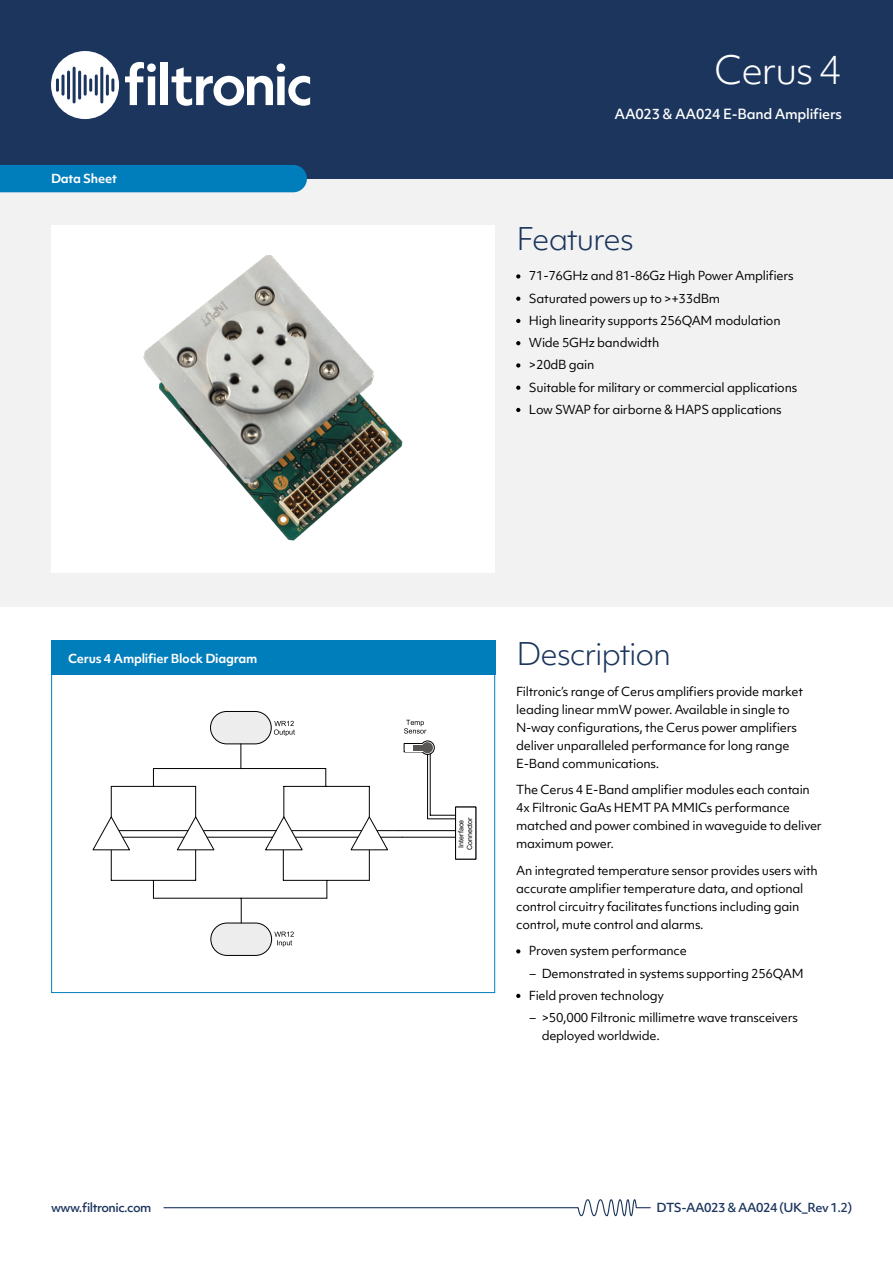
<style>
.page{position:relative;width:893px;height:1263px;background:#fff}
.page>*{position:absolute;margin:0;border:0;box-sizing:border-box;transform-origin:0 0}
.t1{font:300 37.5px "Objektiv Mk 1";letter-spacing:-.04em;color:#fff}
.t2{font:300 30px "Objektiv Mk 1";letter-spacing:-.04em;color:#1b355d}
.t3{font:500 13.5px "Objektiv Mk 1";letter-spacing:-.02em;color:#fff}
.t4{font:12px/18px "Objektiv Mk 1";letter-spacing:-.02em;color:#000}
.t5{font:500 12px "Objektiv Mk 1";letter-spacing:-.04em;color:#1b355d}
.t6{font:700 12px "Objektiv Mk 1";letter-spacing:-.02em;color:#fff}
.t7{font:7.2px/8.6px "Arial";color:#000;text-align:center}
</style>
<div class="page">
<svg style="left:163px;top:1199px;width:488px;height:18px"></svg>
<div style="left:0;top:179px;width:893px;height:428px;background:#f2f2f2"></div>
<div style="left:0;top:0;width:893px;height:179px;background:#1b355d"></div>
<div style="left:0;top:165px;width:307px;height:27px;background:#007dbb"></div>
<svg style="left:51px;top:51px;width:68px;height:68px"></svg>
<svg style="left:125px;top:62px;width:31px;height:43px"></svg>
<div style="left:160px;top:63px;width:8px;height:42px;background:#fff"></div>
<svg style="left:172px;top:63px;width:138px;height:43px"></svg>
<div style="left:51px;top:225px;width:444px;height:348px;background:#fff"></div>
<img style="left:143px;top:255px;width:260px;height:286px">
<svg style="left:516px;top:274px;width:4px;height:5px"></svg>
<svg style="left:516px;top:297px;width:4px;height:4px"></svg>
<svg style="left:516px;top:319px;width:4px;height:4px"></svg>
<svg style="left:516px;top:341px;width:4px;height:4px"></svg>
<svg style="left:516px;top:363px;width:4px;height:5px"></svg>
<svg style="left:516px;top:386px;width:4px;height:4px"></svg>
<svg style="left:516px;top:408px;width:4px;height:4px"></svg>
<div style="left:51px;top:641px;width:444px;height:34px;background:#007dbb"></div>
<svg style="left:92px;top:711px;width:385px;height:245px"></svg>
<div style="left:210px;top:711px;width:61px;height:33px;background:#ededed;border-radius:16px"></div>
<div style="left:210px;top:711px;width:61px;height:33px;border:1px solid #000;border-radius:16px"></div>
<div style="left:211px;top:923px;width:61px;height:32px;background:#ededed;border-radius:16px"></div>
<div style="left:211px;top:923px;width:61px;height:32px;border:1px solid #000;border-radius:16px"></div>
<div style="left:455px;top:807px;width:21px;height:52px;background:#fff;border:1px solid #000"></div>
<hr style="left:153px;top:768px;width:173px;height:1px;background:#000">
<svg style="left:241px;top:744px;width:1px;height:24px"></svg>
<hr style="left:369px;top:846px;width:1px;height:34px;background:#000">
<hr style="left:153px;top:898px;width:174px;height:1px;background:#000">
<svg style="left:241px;top:899px;width:1px;height:24px"></svg>
<hr style="left:402px;top:837px;width:54px;height:1px;background:#000">
<hr style="left:399px;top:830px;width:57px;height:1px;background:#000">
<hr style="left:111px;top:837px;width:291px;height:1px;background:#000">
<hr style="left:111px;top:830px;width:288px;height:1px;background:#000">
<svg style="left:404px;top:743px;width:18px;height:9px"></svg>
<div style="left:421px;top:741px;width:13px;height:13px;border:1px solid #000;border-radius:50%"></div>
<div style="left:406px;top:744px;width:21px;height:7px;background:#fff"></div>
<div style="left:413px;top:745px;width:14px;height:5px;background:#585756"></div>
<div style="left:422px;top:742px;width:11px;height:11px;background:#585756;border-radius:50%"></div>
<svg style="left:427px;top:754px;width:29px;height:65px"></svg>
<svg style="left:274px;top:931px;width:20px;height:16px"></svg>
<svg style="left:274px;top:721px;width:21px;height:15px"></svg>
<svg style="left:404px;top:720px;width:22px;height:14px"></svg>
<hr style="left:369px;top:786px;width:1px;height:35px;background:#000">
<hr style="left:284px;top:786px;width:1px;height:35px;background:#000">
<hr style="left:283px;top:846px;width:1px;height:34px;background:#000">
<hr style="left:195px;top:846px;width:1px;height:34px;background:#000">
<hr style="left:195px;top:786px;width:1px;height:35px;background:#000">
<hr style="left:111px;top:786px;width:1px;height:35px;background:#000">
<hr style="left:111px;top:846px;width:1px;height:34px;background:#000">
<hr style="left:111px;top:880px;width:85px;height:1px;background:#000">
<hr style="left:283px;top:880px;width:86px;height:1px;background:#000">
<hr style="left:111px;top:786px;width:85px;height:1px;background:#000">
<hr style="left:284px;top:786px;width:85px;height:1px;background:#000">
<svg style="left:325px;top:769px;width:1px;height:17px"></svg>
<svg style="left:327px;top:881px;width:1px;height:17px"></svg>
<svg style="left:153px;top:768px;width:1px;height:18px"></svg>
<svg style="left:153px;top:881px;width:1px;height:17px"></svg>
<svg style="left:350px;top:816px;width:38px;height:34px"></svg>
<svg style="left:92px;top:816px;width:38px;height:34px"></svg>
<svg style="left:177px;top:816px;width:37px;height:34px"></svg>
<svg style="left:265px;top:816px;width:38px;height:34px"></svg>
<div style="left:51px;top:641px;width:444px;height:352px;border:1px solid #007dbb"></div>
<svg style="left:516px;top:949px;width:4px;height:4px"></svg>
<svg style="left:516px;top:994px;width:4px;height:4px"></svg>
<p class="t6" style="left:51px;top:170px;width:68px">Data Sheet</p>
<p class="t6" style="left:68px;top:650px;width:191px">Cerus 4 Amplifier Block Diagram</p>
<h1 class="t1" style="left:714px;top:44px;width:129px">Cerus 4</h1>
<p class="t3" style="left:615px;top:105px;width:229px">AA023 &amp; AA024 E-Band Amplifiers</p>
<h2 class="t2" style="left:516px;top:218px;width:119px">Features</h2>
<p class="t4" style="left:529px;top:265px;width:270px;line-height:22.2px">71-76GHz and 81-86Gz High Power Amplifiers Saturated powers up to &gt;+33dBm<br>High linearity supports 256QAM modulation Wide 5GHz bandwidth<br>&gt;20dB gain<br>Suitable for military or commercial applications Low SWAP for airborne &amp; HAPS applications</p>
<p class="t7" style="left:457px;top:850px;width:35px;rotate:-90deg">Interface<br>Connector</p>
<h2 class="t2" style="left:516px;top:633px;width:156px">Description</h2>
<p class="t4" style="left:516px;top:682px;width:288px">Filtronic’s range of Cerus amplifiers provide market leading linear mmW power. Available in single to N-way configurations, the Cerus power amplifiers deliver unparalleled performance for long range E-Band communications.</p>
<p class="t4" style="left:516px;top:781px;width:307px">The Cerus 4 E-Band amplifier modules each contain 4x Filtronic GaAs HEMT PA MMICs performance matched and power combined in waveguide to deliver maximum power.</p>
<p class="t4" style="left:516px;top:861px;width:303px">An integrated temperature sensor provides users with accurate amplifier temperature data, and optional control circuitry facilitates functions including gain control, mute control and alarms.</p>
<p class="t4" style="left:529px;top:942px;width:159px">Proven system performance</p>
<p class="t4" style="left:529px;top:962px;width:276px;line-height:22.2px">– Demonstrated in systems supporting 256QAM<br>Field proven technology</p>
<p class="t4" style="left:542px;top:1008px;width:258px;text-indent:-12px">– &gt;50,000 Filtronic millimetre wave transceivers deployed worldwide.</p>
<p class="t5" style="left:51px;top:1199px;width:102px">www.filtronic.com</p>
<p class="t5" style="left:656px;top:1199px;width:198px">DTS-AA023 &amp; AA024 (UK_Rev 1.2)</p>
</div>
